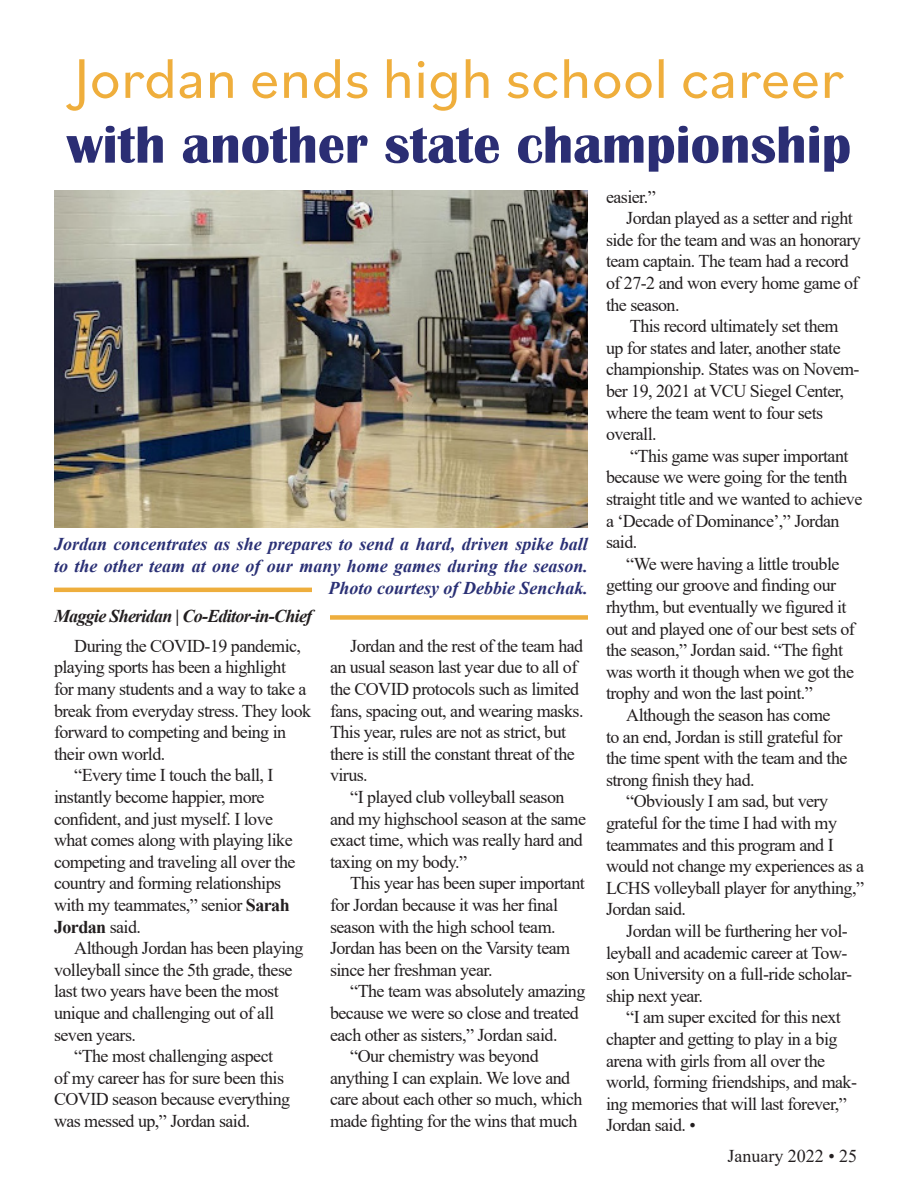
<style>
.page{position:relative;width:918px;height:1188px;background:#fff}
.page>*{position:absolute;margin:0;border:0;box-sizing:border-box;transform-origin:0 0}
.t1{font:58.5px "Bilo";color:#efae3c}
.t2{font:700 54px "Britannic";color:#2b2e74}
.t3{font:18px/21.6px "Times New Roman";letter-spacing:-.03em;color:#231f20}
.default_caption{font:italic 700 18px/21.6px "Times New Roman";color:#2a3075}
.byline{font:italic 700 18px "Times New Roman";letter-spacing:-.04em;color:#231f20}
.t4{font:18px "Times New Roman";color:#231f20}
.s1{font-weight:700}
</style>
<div class="page">
<img style="left:54px;top:190px;width:534px;height:338px">
<div style="left:330px;top:615px;width:258px;height:5px;background:#eeae3d"></div>
<hr style="left:54px;top:588px;width:258px;height:4px;background:#eeae3d">
<p class="t1" style="left:74px;top:38px;width:771px">Jordan ends high school career</p>
<p class="t2" style="left:67px;top:114px;width:786px">with another state championship</p>
<p class="default_caption" style="left:54px;top:533px;width:536px">Jordan concentrates as she prepares to send a hard, driven spike ball to the other team at one of our many home games during the season.</p>
<p class="byline" style="left:54px;top:604px;width:260px">Maggie Sheridan | Co-Editor-in-Chief</p>
<p class="default_caption" style="left:329px;top:577px;width:261px">Photo courtesy of Debbie Senchak.</p>
<p class="t3" style="left:54px;top:634px;width:259px;text-indent:20px">During the COVID-19 pandemic, playing sports has been a highlight<br>for many students and a way to take a break from everyday stress. They look forward to competing and being in their own world.</p>
<p class="t3" style="left:54px;top:764px;width:243px;text-indent:20px">“Every time I touch the ball, I instantly become happier, more confident, and just myself. I love what comes along with playing like competing and traveling all over the country and forming relationships with my teammates,” senior <span class="s1">Sarah<br>Jordan</span> said.</p>
<p class="t3" style="left:54px;top:937px;width:251px;text-indent:20px">Although Jordan has been playing volleyball since the 5th grade, these last two years have been the most unique and challenging out of all seven years.</p>
<p class="t3" style="left:54px;top:1045px;width:238px;text-indent:20px">“The most challenging aspect of my career has for sure been this<br>COVID season because everything was messed up,” Jordan said.</p>
<p class="t3" style="left:330px;top:634px;width:255px;text-indent:20px">Jordan and the rest of the team had an usual season last year due to all of the COVID protocols such as limited fans, spacing out, and wearing masks.<br>This year, rules are not as strict, but there is still the constant threat of the virus.</p>
<p class="t3" style="left:330px;top:786px;width:258px;text-indent:20px">“I played club volleyball season and my highschool season at the same exact time, which was really hard and taxing on my body.”</p>
<p class="t3" style="left:330px;top:872px;width:256px;text-indent:20px">This year has been super important for Jordan because it was her final season with the high school team.<br>Jordan has been on the Varsity team since her freshman year.</p>
<p class="t3" style="left:330px;top:980px;width:257px;text-indent:20px">“The team was absolutely amazing because we were so close and treated each other as sisters,” Jordan said.</p>
<p class="t3" style="left:330px;top:1045px;width:254px;text-indent:20px">“Our chemistry was beyond anything I can explain. We love and care about each other so much, which made fighting for the wins that much</p>
<p class="t3" style="left:606px;top:185px;width:51px">easier.”</p>
<p class="t3" style="left:606px;top:207px;width:256px;text-indent:20px">Jordan played as a setter and right side for the team and was an honorary team captain. The team had a record of 27-2 and won every home game of the season.</p>
<p class="t3" style="left:606px;top:315px;width:255px;text-indent:24px">This record ultimately set them up for states and later, another state championship. States was on Novem&shy;ber 19, 2021 at VCU Siegel Center, where the team went to four sets overall.</p>
<p class="t3" style="left:606px;top:444px;width:258px;text-indent:24px">“This game was super important because we were going for the tenth straight title and we wanted to achieve a ‘Decade of Dominance’,” Jordan said.</p>
<p class="t3" style="left:606px;top:552px;width:250px;text-indent:20px">“We were having a little trouble getting our groove and finding our rhythm, but eventually we figured it out and played one of our best sets of the season,” Jordan said. “The fight was worth it though when we got the trophy and won the last point.”</p>
<p class="t3" style="left:606px;top:704px;width:243px;text-indent:20px">Although the season has come to an end, Jordan is still grateful for the time spent with the team and the strong finish they had.</p>
<p class="t3" style="left:606px;top:790px;width:260px;text-indent:20px">“Obviously I am sad, but very grateful for the time I had with my teammates and this program and I would not change my experiences as a<br>LCHS volleyball player for anything,”<br>Jordan said.</p>
<p class="t3" style="left:606px;top:920px;width:248px;text-indent:20px">Jordan will be furthering her vol&shy;leyball and academic career at Tow&shy;son University on a full-ride scholar&shy;ship next year.</p>
<p class="t3" style="left:606px;top:1006px;width:253px;text-indent:20px">“I am super excited for this next chapter and getting to play in a big arena with girls from all over the world, forming friendships, and mak&shy;ing memories that will last forever,”<br>Jordan said. •</p>
<p class="t4" style="left:727px;top:1143px;width:131px">January 2022 • 25</p>
</div>
